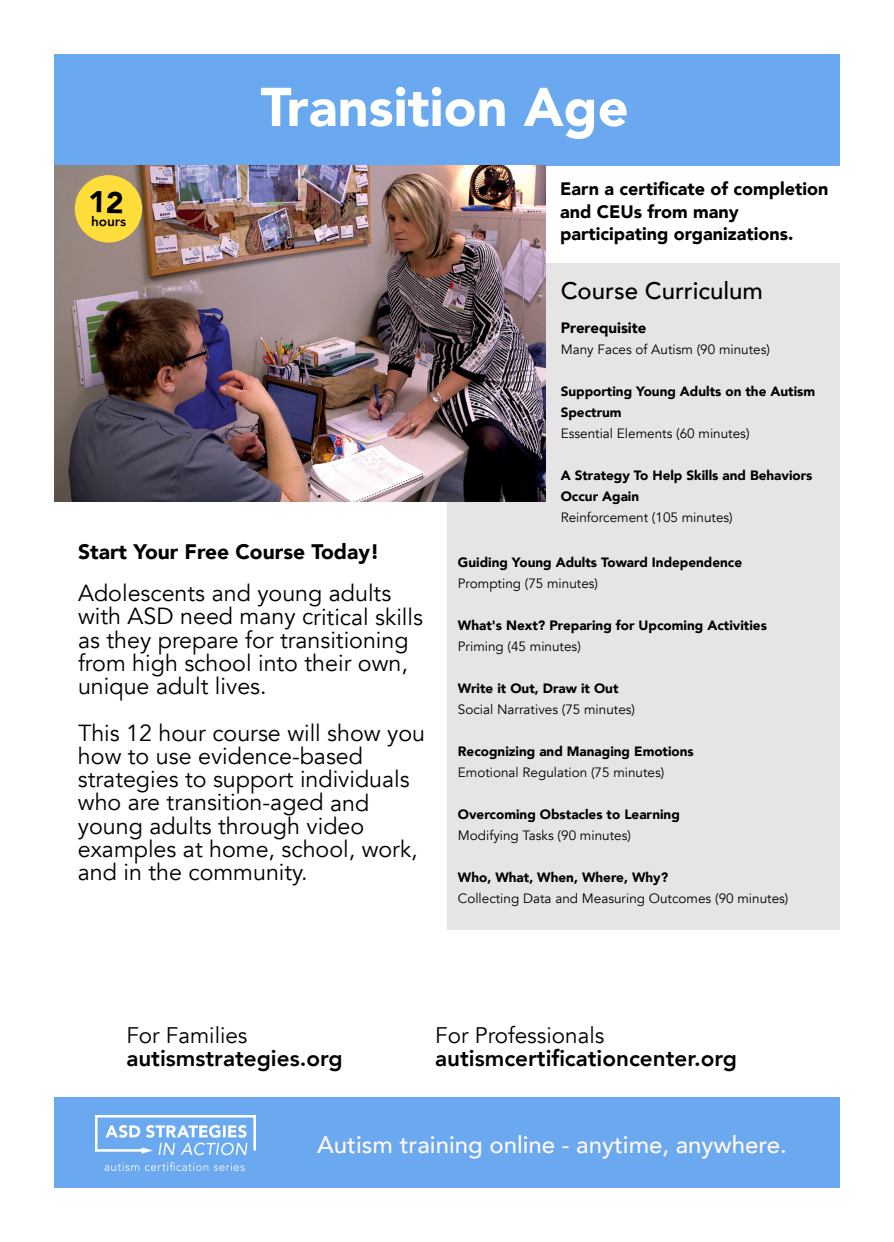
<style>
.page{position:relative;width:894px;height:1242px;background:#fff}
.page>*{position:absolute;margin:0;border:0;box-sizing:border-box;transform-origin:0 0}
.t1{font:900 54px "Avenir";color:#fff}
.t2{font:500 24px "Avenir";color:#fff9f9}
.t3{font:500 24px "Avenir";color:#000}
.t4{font:23.25px/23.2px "Avenir";color:#000}
.t5{font:800 22.5px "Avenir";color:#000}
.t6{font:22.5px "Avenir";color:#000}
.t7{font:900 21px "Avenir";color:#000}
.t8{font:900 18px/22.5px "Avenir";color:#000}
.t9{font:900 15px "Avenir";color:#000}
.t10{font:900 13.5px/21px "Avenir";color:#000}
.t11{font:13.5px "Avenir";color:#000}
.t12{font:800 13.5px "Avenir";color:#000}
</style>
<div class="page">
<div style="left:448px;top:263px;width:392px;height:667px;background:#e5e5e5"></div>
<div style="left:54px;top:54px;width:786px;height:112px;background:#6aa8ef"></div>
<img style="left:54px;top:166px;width:491px;height:336px">
<div style="left:74px;top:175px;width:69px;height:68px;background:#ffdd3a;border-radius:50%"></div>
<div style="left:54px;top:1098px;width:786px;height:90px;background:#6aa8ef"></div>
<img style="left:95px;top:1116px;width:160px;height:54px">
<p class="t12" style="left:88px;top:212px;width:40px;rotate:1deg"><sup>12</sup>hours</p>
<p class="t1" style="left:261px;top:72px;width:370px">Transition Age</p>
<p class="t8" style="left:560px;top:178px;width:270px">Earn a certificate of completion and CEUs from many participating organizations.</p>
<p class="t3" style="left:561px;top:275px;width:204px">Course Curriculum</p>
<p class="t9" style="left:561px;top:318px;width:87px">Prerequisite</p>
<p class="t11" style="left:561px;top:340px;width:211px">Many Faces of Autism (90 minutes)</p>
<p class="t10" style="left:561px;top:381px;width:256px">Supporting Young Adults on the Autism<br>Spectrum</p>
<p class="t11" style="left:561px;top:424px;width:190px">Essential Elements (60 minutes)</p>
<p class="t10" style="left:561px;top:465px;width:253px">A Strategy To Help Skills and Behaviors<br>Occur Again</p>
<p class="t11" style="left:561px;top:508px;width:174px">Reinforcement (105 minutes)</p>
<p class="t7" style="left:78px;top:538px;width:303px">Start Your Free Course Today!</p>
<p class="t4" style="left:78px;top:582px;width:346px">Adolescents and young adults with ASD need many critical skills as they prepare for transitioning from high school into their own, unique adult lives.</p>
<p class="t4" style="left:78px;top:721px;width:349px">This 12 hour course will show you how to use evidence-based strategies to support individuals who are transition-aged and young adults through video examples at home, school, work, and in the community.</p>
<p class="t10" style="left:458px;top:552px;width:286px">Guiding Young Adults Toward Independence</p>
<p class="t11" style="left:458px;top:575px;width:142px">Prompting (75 minutes)</p>
<p class="t10" style="left:458px;top:616px;width:311px">What's Next? Preparing for Upcoming Activities</p>
<p class="t11" style="left:458px;top:638px;width:125px">Priming (45 minutes)</p>
<p class="t10" style="left:458px;top:679px;width:162px">Write it Out, Draw it Out</p>
<p class="t11" style="left:458px;top:701px;width:179px">Social Narratives (75 minutes)</p>
<p class="t10" style="left:458px;top:742px;width:238px">Recognizing and Managing Emotions</p>
<p class="t11" style="left:458px;top:764px;width:208px">Emotional Regulation (75 minutes)</p>
<p class="t10" style="left:458px;top:805px;width:223px">Overcoming Obstacles to Learning</p>
<p class="t11" style="left:458px;top:827px;width:175px">Modifying Tasks (90 minutes)</p>
<p class="t10" style="left:458px;top:868px;width:212px">Who, What, When, Where, Why?</p>
<p class="t11" style="left:458px;top:890px;width:332px">Collecting Data and Measuring Outcomes (90 minutes)</p>
<p class="t6" style="left:126px;top:1021px;width:123px">For Families</p>
<p class="t6" style="left:435px;top:1021px;width:171px">For Professionals</p>
<p class="t5" style="left:126px;top:1043px;width:218px">autismstrategies.org</p>
<p class="t5" style="left:435px;top:1043px;width:303px">autismcertificationcenter.org</p>
<p class="t2" style="left:317px;top:1129px;width:471px">Autism training online - anytime, anywhere.</p>
</div>
